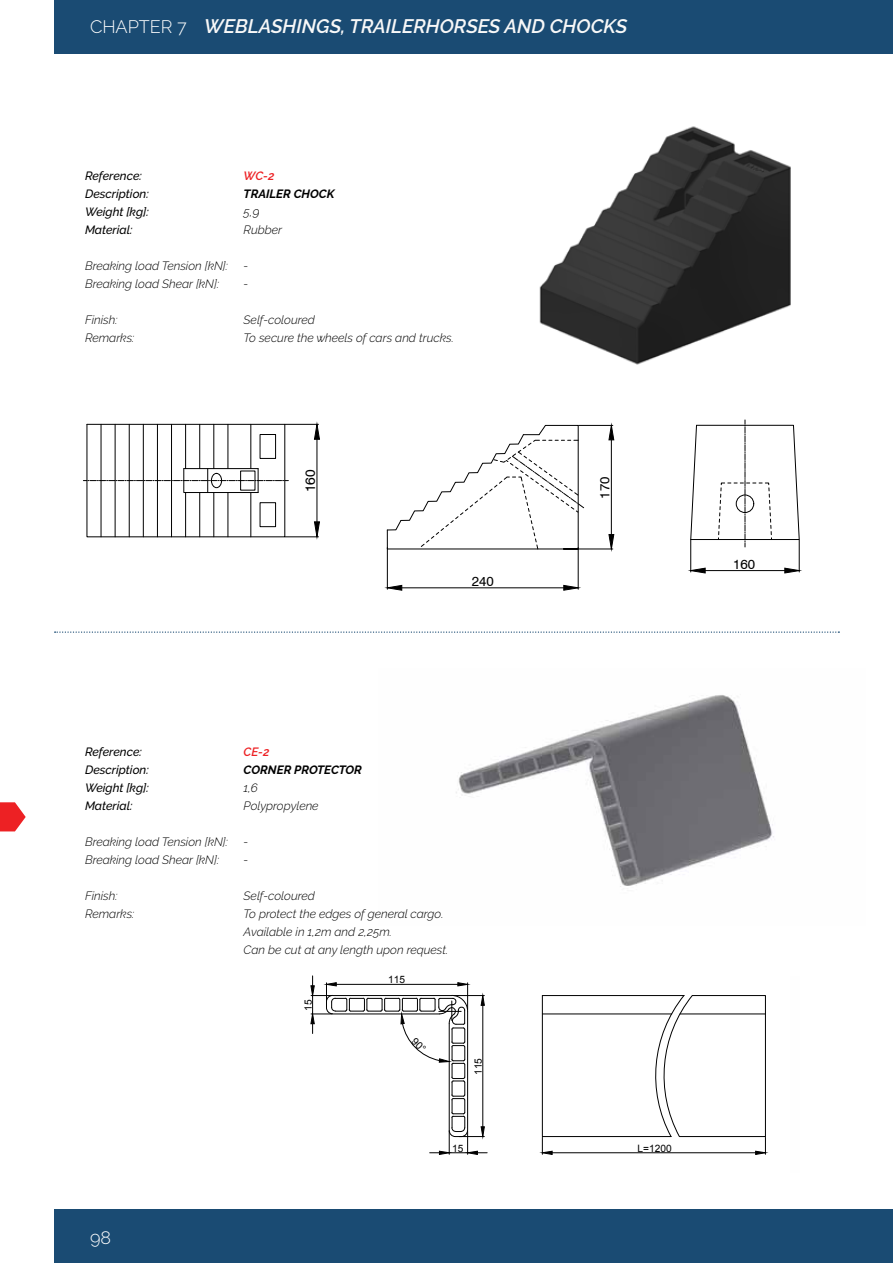
<style>
.page{position:relative;width:893px;height:1263px;background:#fff}
.page>*{position:absolute;margin:0;border:0;box-sizing:border-box;transform-origin:0 0}
.t1{font:italic 600 19.5px "Raleway";color:#f8f8f8}
.t2{font:300 18px "Raleway";color:#fff}
.t3{font:13.8px "Swiss 721 BT";color:#000}
.t4{font:13.35px "Swiss 721 BT";color:#000}
.t5{font:italic 300 12px/18px "Raleway";color:#000}
.t6{font:italic 500 12px/18px "Raleway";color:#000}
.t7{font:italic 700 12px "Raleway";color:#000}
.t8{font:italic 600 12px "Raleway";color:#ed2124}
.t9{font:10.2px "Arial";color:#000}
.s1{font-weight:300;font-style:normal;font-size:18px;color:#fff}
</style>
<div class="page">
<img style="left:456px;top:695px;width:318px;height:192px">
<svg style="left:541px;top:995px;width:225px;height:160px"></svg>
<div style="left:54px;top:0;width:839px;height:54px;background:#1a4b73"></div>
<svg style="left:55px;top:631px;width:784px;height:2px"></svg>
<svg style="left:0;top:802px;width:26px;height:29px"></svg>
<hr style="left:387px;top:549px;width:191px;height:1px;background:#000">
<svg style="left:690px;top:420px;width:109px;height:127px"></svg>
<hr style="left:578px;top:549px;width:35px;height:1px;background:#000">
<hr style="left:578px;top:425px;width:35px;height:1px;background:#000">
<hr style="left:611px;top:440px;width:1px;height:94px;background:#000">
<svg style="left:608px;top:534px;width:6px;height:16px"></svg>
<svg style="left:608px;top:425px;width:6px;height:16px"></svg>
<hr style="left:387px;top:547px;width:1px;height:42px;background:#000">
<hr style="left:578px;top:547px;width:1px;height:42px;background:#000">
<hr style="left:402px;top:587px;width:162px;height:1px;background:#000">
<svg style="left:387px;top:585px;width:15px;height:6px"></svg>
<svg style="left:563px;top:585px;width:16px;height:6px"></svg>
<hr style="left:690px;top:540px;width:1px;height:32px;background:#000">
<hr style="left:799px;top:540px;width:1px;height:32px;background:#000">
<hr style="left:705px;top:570px;width:80px;height:1px;background:#000">
<svg style="left:690px;top:567px;width:16px;height:7px"></svg>
<svg style="left:784px;top:567px;width:16px;height:7px"></svg>
<svg style="left:387px;top:425px;width:197px;height:124px"></svg>
<div style="left:736px;top:495px;width:18px;height:18px;border:1px solid #000;border-radius:50%"></div>
<div style="left:87px;top:424px;width:198px;height:113px;border:1px solid #000"></div>
<hr style="left:251px;top:424px;width:1px;height:45px;background:#000">
<hr style="left:251px;top:492px;width:1px;height:45px;background:#000">
<hr style="left:101px;top:424px;width:1px;height:113px;background:#000">
<hr style="left:115px;top:424px;width:1px;height:113px;background:#000">
<hr style="left:129px;top:424px;width:1px;height:113px;background:#000">
<hr style="left:143px;top:424px;width:1px;height:113px;background:#000">
<hr style="left:157px;top:424px;width:1px;height:113px;background:#000">
<hr style="left:171px;top:424px;width:1px;height:113px;background:#000">
<hr style="left:185px;top:424px;width:1px;height:45px;background:#000">
<hr style="left:199px;top:424px;width:1px;height:45px;background:#000">
<hr style="left:214px;top:424px;width:1px;height:45px;background:#000">
<hr style="left:228px;top:424px;width:1px;height:45px;background:#000">
<hr style="left:228px;top:492px;width:1px;height:45px;background:#000">
<hr style="left:214px;top:492px;width:1px;height:45px;background:#000">
<hr style="left:199px;top:492px;width:1px;height:45px;background:#000">
<hr style="left:185px;top:492px;width:1px;height:45px;background:#000">
<svg style="left:83px;top:468px;width:205px;height:25px"></svg>
<div style="left:211px;top:473px;width:11px;height:15px;border:1px solid #000;border-radius:50%"></div>
<div style="left:260px;top:434px;width:16px;height:25px;border:1px solid #000"></div>
<div style="left:260px;top:502px;width:16px;height:25px;border:1px solid #000"></div>
<div style="left:240px;top:471px;width:15px;height:19px;border:1px solid #000"></div>
<hr style="left:285px;top:537px;width:33px;height:1px;background:#000">
<hr style="left:285px;top:424px;width:33px;height:1px;background:#000">
<hr style="left:317px;top:439px;width:1px;height:83px;background:#000">
<svg style="left:314px;top:521px;width:6px;height:17px"></svg>
<svg style="left:314px;top:424px;width:6px;height:16px"></svg>
<img style="left:539px;top:126px;width:252px;height:239px">
<div style="left:54px;top:1209px;width:839px;height:54px;background:#1a4b73"></div>
<svg style="left:310px;top:976px;width:177px;height:179px"></svg>
<h1 class="t1" style="left:90px;top:15px;width:539px"><span class="s1">CHAPTER 7</span> WEBLASHINGS, TRAILERHORSES AND CHOCKS</h1>
<p class="t6" style="left:85px;top:167px;width:65px">Reference:<br>Description:<br>Weight [kg]:<br>Material:</p>
<p class="t5" style="left:85px;top:257px;width:144px">Breaking load Tension [kN]:<br>Breaking load Shear [kN]:</p>
<p class="t5" style="left:85px;top:311px;width:51px">Finish:<br>Remarks:</p>
<p class="t8" style="left:244px;top:169px;width:32px">WC-2</p>
<p class="t7" style="left:244px;top:187px;width:92px">TRAILER CHOCK</p>
<p class="t5" style="left:244px;top:203px;width:40px">5,9<br>Rubber</p>
<p class="t5" style="left:244px;top:257px;width:6px">- -</p>
<p class="t5" style="left:244px;top:311px;width:212px">Self-coloured<br>To secure the wheels of cars and trucks.</p>
<p class="t3" style="left:302px;top:492px;width:24px;rotate:-90deg">160</p>
<p class="t4" style="left:472px;top:573px;width:24px">240</p>
<p class="t4" style="left:597px;top:499px;width:24px;rotate:-90deg">170</p>
<p class="t4" style="left:733px;top:556px;width:24px">160</p>
<p class="t6" style="left:85px;top:743px;width:65px">Reference:<br>Description:<br>Weight [kg]:<br>Material:</p>
<p class="t5" style="left:85px;top:833px;width:144px">Breaking load Tension [kN]:<br>Breaking load Shear [kN]:</p>
<p class="t5" style="left:85px;top:887px;width:51px">Finish:<br>Remarks:</p>
<p class="t8" style="left:244px;top:745px;width:27px">CE-2</p>
<p class="t7" style="left:244px;top:763px;width:120px">CORNER PROTECTOR</p>
<p class="t5" style="left:244px;top:779px;width:76px">1,6<br>Polypropylene</p>
<p class="t5" style="left:244px;top:833px;width:6px">- -</p>
<p class="t5" style="left:244px;top:887px;width:206px">Self-coloured<br>To protect the edges of general cargo.<br>Available in 1,2m and 2,25m.<br>Can be cut at any length upon request.</p>
<p class="t9" style="left:301px;top:1011px;width:13px;rotate:-90deg">15</p>
<p class="t9" style="left:388px;top:973px;width:18px">115</p>
<p class="t9" style="left:472px;top:1075px;width:18px;rotate:-90deg">115</p>
<p class="t9" style="left:452px;top:1141px;width:13px">15</p>
<p class="t9" style="left:638px;top:1141px;width:36px">L=1200</p>
<h2 class="t2" style="left:90px;top:1227px;width:23px">98</h2>
</div>
